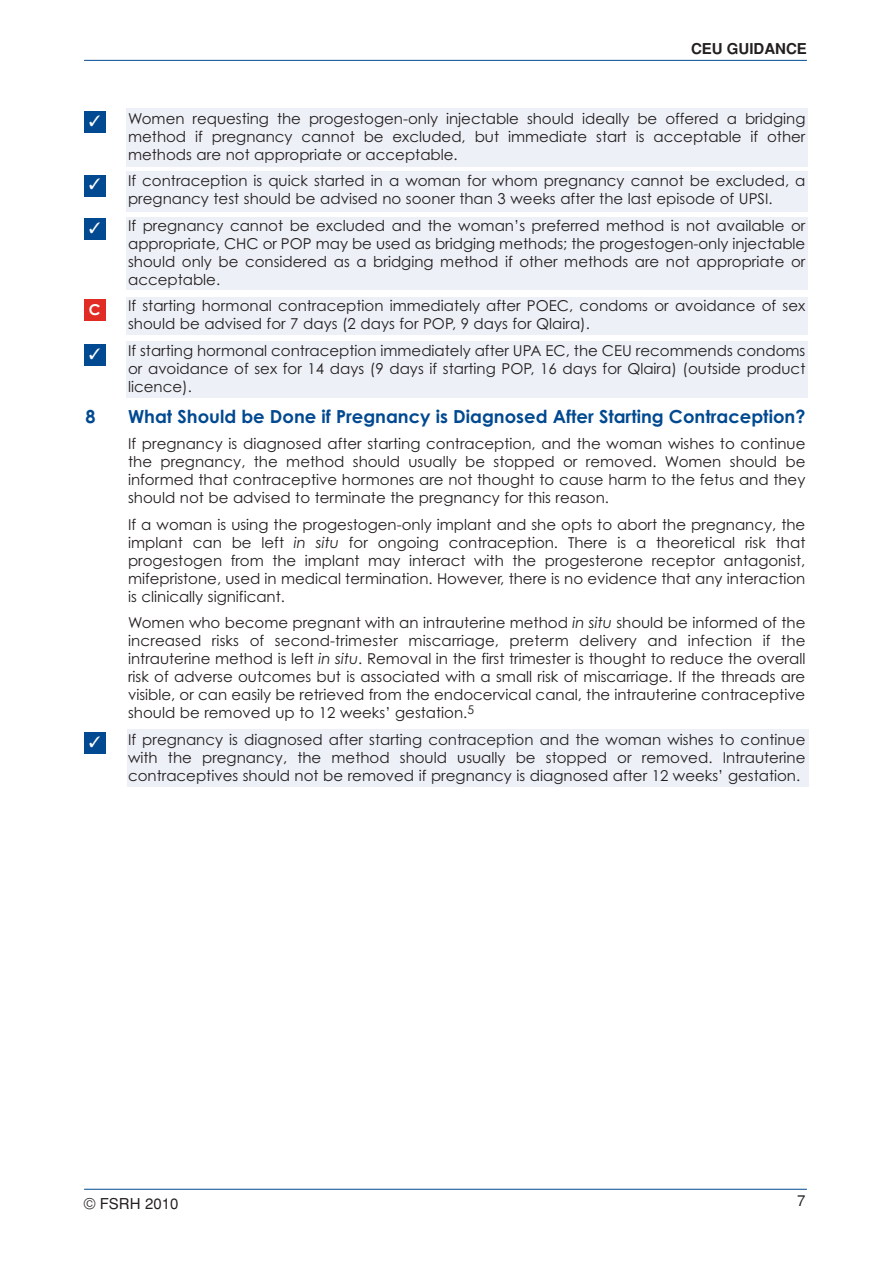
<style>
.page{position:relative;width:894px;height:1263px;background:#fff}
.page>*{position:absolute;margin:0;border:0;box-sizing:border-box;transform-origin:0 0}
.t1{font:700 18px "Century Gothic";color:#014990}
.t2{font:15px/18px "Century Gothic";color:#231f20;text-align:justify}
.t3{font:700 15px "Helvetica";color:#231f20}
.t4{font:15px "Helvetica";color:#231f20}
.t5{font:700 15px "Century Gothic";color:#fff}
.s1{font-style:italic}
</style>
<div class="page">
<div style="left:127px;top:108px;width:681px;height:59px;background:#edf0f7"></div>
<div style="left:127px;top:171px;width:681px;height:41px;background:#edf0f7"></div>
<div style="left:127px;top:218px;width:681px;height:72px;background:#edf0f7"></div>
<div style="left:127px;top:297px;width:681px;height:38px;background:#edf0f7"></div>
<div style="left:127px;top:341px;width:681px;height:56px;background:#edf0f7"></div>
<div style="left:127px;top:729px;width:682px;height:58px;background:#edf0f7"></div>
<hr style="left:84px;top:60px;width:723px;height:1px;background:#014990">
<hr style="left:84px;top:1189px;width:723px;height:1px;background:#014990">
<div style="left:84px;top:299px;width:21px;height:21px;background:#e12c26"></div>
<div style="left:84px;top:112px;width:21px;height:21px;background:#014990"></div>
<div style="left:84px;top:175px;width:21px;height:21px;background:#014990"></div>
<div style="left:84px;top:219px;width:21px;height:21px;background:#014990"></div>
<div style="left:84px;top:344px;width:21px;height:22px;background:#014990"></div>
<div style="left:84px;top:732px;width:21px;height:22px;background:#014990"></div>
<p class="t5" style="left:89px;top:305px;width:13px">C</p>
<p class="t3" style="left:691px;top:43px;width:117px">CEU GUIDANCE</p>
<p class="t2" style="left:128px;top:111px;width:679px">Women requesting the progestogen-only injectable should ideally be offered a bridging method if pregnancy cannot be excluded, but immediate start is acceptable if other methods are not appropriate or acceptable.</p>
<p class="t2" style="left:128px;top:174px;width:679px">If contraception is quick started in a woman for whom pregnancy cannot be excluded, a pregnancy test should be advised no sooner than 3 weeks after the last episode of UPSI.</p>
<p class="t2" style="left:128px;top:218px;width:679px">If pregnancy cannot be excluded and the woman’s preferred method is not available or appropriate, CHC or POP may be used as bridging methods; the progestogen-only injectable should only be considered as a bridging method if other methods are not appropriate or acceptable.</p>
<p class="t2" style="left:128px;top:299px;width:679px">If starting hormonal contraception immediately after POEC, condoms or avoidance of sex should be advised for 7 days (2 days for POP, 9 days for Qlaira).</p>
<p class="t2" style="left:128px;top:343px;width:679px">If starting hormonal contraception immediately after UPA EC, the CEU recommends condoms or avoidance of sex for 14 days (9 days if starting POP, 16 days for Qlaira) (outside product licence).</p>
<p class="t1" style="left:86px;top:410px;width:12px">8</p>
<p class="t1" style="left:128px;top:410px;width:679px">What Should be Done if Pregnancy is Diagnosed After Starting Contraception?</p>
<p class="t2" style="left:128px;top:437px;width:679px">If pregnancy is diagnosed after starting contraception, and the woman wishes to continue the pregnancy, the method should usually be stopped or removed. Women should be informed that contraceptive hormones are not thought to cause harm to the fetus and they should not be advised to terminate the pregnancy for this reason.</p>
<p class="t2" style="left:128px;top:517px;width:679px">If a woman is using the progestogen-only implant and she opts to abort the pregnancy, the implant can be left <span class="s1">in situ</span> for ongoing contraception. There is a theoretical risk that progestogen from the implant may interact with the progesterone receptor antagonist, mifepristone, used in medical termination. However, there is no evidence that any interaction is clinically significant.</p>
<p class="t2" style="left:128px;top:616px;width:679px">Women who become pregnant with an intrauterine method <span class="s1">in situ</span> should be informed of the increased risks of second-trimester miscarriage, preterm delivery and infection if the intrauterine method is left <span class="s1">in situ</span>. Removal in the first trimester is thought to reduce the overall risk of adverse outcomes but is associated with a small risk of miscarriage. If the threads are visible, or can easily be retrieved from the endocervical canal, the intrauterine contraceptive should be removed up to 12 weeks’ gestation.<sup>5</sup></p>
<p class="t2" style="left:128px;top:732px;width:679px">If pregnancy is diagnosed after starting contraception and the woman wishes to continue with the pregnancy, the method should usually be stopped or removed. Intrauterine contraceptives should not be removed if pregnancy is diagnosed after 12 weeks’ gestation.</p>
<p class="t4" style="left:84px;top:1199px;width:96px">© FSRH 2010</p>
<p class="t4" style="left:797px;top:1195px;width:10px">7</p>
</div>
